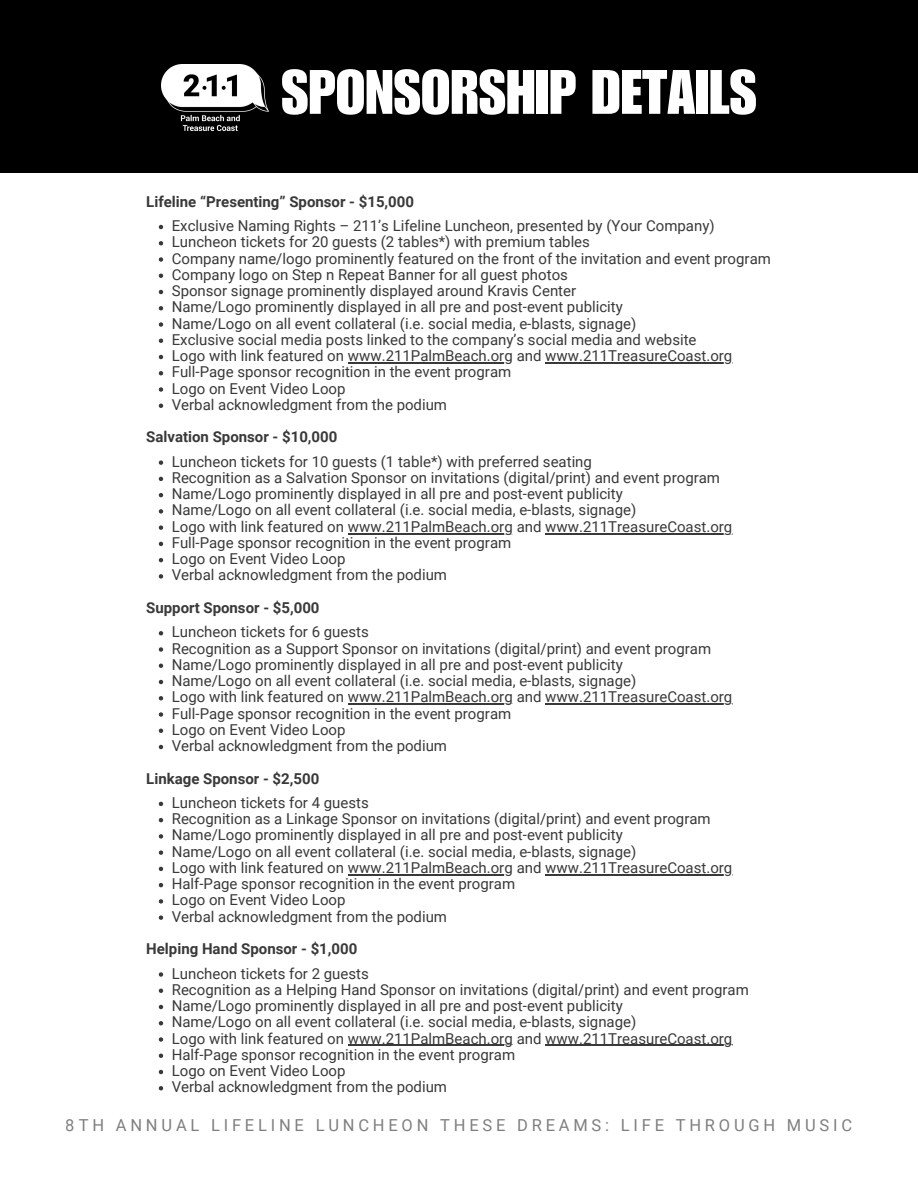
<style>
.page{position:relative;width:918px;height:1188px;background:#fff}
.page>*{position:absolute;margin:0;border:0;box-sizing:border-box;transform-origin:0 0}
.t1{font:61.35px "Impact LT Std";color:#fff}
.t2{font:16.5px "Roboto";letter-spacing:.23em;color:#393939}
.t3{font:15px/16.2px "Roboto";color:#393939}
.t4{font:700 15px "Roboto";color:#393939}
</style>
<div class="page">
<div style="left:0;top:0;width:918px;height:172px;background:#000"></div>
<svg style="left:159px;top:225px;width:4px;height:4px"></svg>
<svg style="left:159px;top:241px;width:4px;height:4px"></svg>
<svg style="left:159px;top:257px;width:4px;height:5px"></svg>
<svg style="left:159px;top:274px;width:4px;height:4px"></svg>
<svg style="left:159px;top:290px;width:4px;height:4px"></svg>
<svg style="left:159px;top:306px;width:4px;height:4px"></svg>
<svg style="left:159px;top:322px;width:4px;height:5px"></svg>
<svg style="left:159px;top:339px;width:4px;height:4px"></svg>
<svg style="left:159px;top:355px;width:4px;height:4px"></svg>
<hr style="left:348px;top:362px;width:165px;height:2px;background:#393939">
<hr style="left:545px;top:362px;width:188px;height:2px;background:#393939">
<svg style="left:159px;top:371px;width:4px;height:4px"></svg>
<svg style="left:159px;top:387px;width:4px;height:5px"></svg>
<svg style="left:159px;top:404px;width:4px;height:4px"></svg>
<svg style="left:159px;top:460px;width:4px;height:5px"></svg>
<svg style="left:159px;top:477px;width:4px;height:4px"></svg>
<svg style="left:159px;top:493px;width:4px;height:4px"></svg>
<svg style="left:159px;top:509px;width:4px;height:5px"></svg>
<svg style="left:159px;top:525px;width:4px;height:5px"></svg>
<hr style="left:348px;top:533px;width:165px;height:1px;background:#393939">
<hr style="left:545px;top:533px;width:188px;height:1px;background:#393939">
<svg style="left:159px;top:542px;width:4px;height:4px"></svg>
<svg style="left:159px;top:558px;width:4px;height:4px"></svg>
<svg style="left:159px;top:574px;width:4px;height:5px"></svg>
<svg style="left:159px;top:631px;width:4px;height:4px"></svg>
<svg style="left:159px;top:647px;width:4px;height:5px"></svg>
<svg style="left:159px;top:664px;width:4px;height:4px"></svg>
<svg style="left:159px;top:680px;width:4px;height:4px"></svg>
<svg style="left:159px;top:696px;width:4px;height:4px"></svg>
<hr style="left:348px;top:704px;width:165px;height:1px;background:#393939">
<hr style="left:545px;top:704px;width:188px;height:1px;background:#393939">
<svg style="left:159px;top:712px;width:4px;height:5px"></svg>
<svg style="left:159px;top:729px;width:4px;height:4px"></svg>
<svg style="left:159px;top:745px;width:4px;height:4px"></svg>
<svg style="left:159px;top:802px;width:4px;height:4px"></svg>
<svg style="left:159px;top:818px;width:4px;height:4px"></svg>
<svg style="left:159px;top:834px;width:4px;height:5px"></svg>
<svg style="left:159px;top:850px;width:4px;height:5px"></svg>
<svg style="left:159px;top:867px;width:4px;height:4px"></svg>
<hr style="left:348px;top:874px;width:165px;height:1px;background:#393939">
<hr style="left:545px;top:874px;width:188px;height:1px;background:#393939">
<svg style="left:159px;top:883px;width:4px;height:4px"></svg>
<svg style="left:159px;top:899px;width:4px;height:5px"></svg>
<svg style="left:159px;top:915px;width:4px;height:5px"></svg>
<svg style="left:159px;top:972px;width:4px;height:5px"></svg>
<svg style="left:159px;top:989px;width:4px;height:4px"></svg>
<svg style="left:159px;top:1005px;width:4px;height:4px"></svg>
<svg style="left:159px;top:1021px;width:4px;height:4px"></svg>
<svg style="left:159px;top:1037px;width:4px;height:5px"></svg>
<hr style="left:348px;top:1045px;width:165px;height:1px;background:#393939">
<hr style="left:545px;top:1045px;width:188px;height:1px;background:#393939">
<svg style="left:159px;top:1054px;width:4px;height:4px"></svg>
<svg style="left:159px;top:1070px;width:4px;height:4px"></svg>
<svg style="left:159px;top:1086px;width:4px;height:4px"></svg>
<img style="left:161px;top:65px;width:107px;height:65px">
<p class="t1" style="left:281px;top:70px;width:477px">SPONSORSHIP DETAILS</p>
<p class="t4" style="left:146px;top:193px;width:269px">Lifeline “Presenting” Sponsor - $15,000</p>
<h1 class="t3" style="left:172px;top:218px;width:544px">Exclusive Naming Rights – 211’s Lifeline Luncheon, presented by (Your Company)</h1>
<h3 class="t3" style="left:172px;top:234px;width:420px">Luncheon tickets for 20 guests (2 tables*) with premium tables</h3>
<p class="t3" style="left:172px;top:250px;width:601px">Company name/logo prominently featured on the front of the invitation and event program</p>
<p class="t3" style="left:172px;top:267px;width:398px">Company logo on Step n Repeat Banner for all guest photos</p>
<p class="t3" style="left:172px;top:283px;width:406px">Sponsor signage prominently displayed around Kravis Center</p>
<p class="t3" style="left:172px;top:299px;width:453px">Name/Logo prominently displayed in all pre and post-event publicity</p>
<p class="t3" style="left:172px;top:315px;width:466px">Name/Logo on all event collateral (i.e. social media, e-blasts, signage)</p>
<p class="t3" style="left:172px;top:332px;width:526px">Exclusive social media posts linked to the company’s social media and website</p>
<p class="t3" style="left:172px;top:348px;width:562px">Logo with link featured on www.211PalmBeach.org and www.211TreasureCoast.org</p>
<p class="t3" style="left:172px;top:364px;width:341px">Full-Page sponsor recognition in the event program<br>Logo on Event Video Loop<br>Verbal acknowledgment from the podium</p>
<p class="t4" style="left:146px;top:428px;width:193px">Salvation Sponsor - $10,000</p>
<p class="t3" style="left:172px;top:453px;width:422px">Luncheon tickets for 10 guests (1 table*) with preferred seating</p>
<p class="t3" style="left:172px;top:470px;width:550px">Recognition as a Salvation Sponsor on invitations (digital/print) and event program</p>
<h3 class="t3" style="left:172px;top:486px;width:453px">Name/Logo prominently displayed in all pre and post-event publicity</h3>
<p class="t3" style="left:172px;top:502px;width:466px">Name/Logo on all event collateral (i.e. social media, e-blasts, signage)</p>
<p class="t3" style="left:172px;top:518px;width:562px">Logo with link featured on www.211PalmBeach.org and www.211TreasureCoast.org</p>
<p class="t3" style="left:172px;top:535px;width:341px">Full-Page sponsor recognition in the event program<br>Logo on Event Video Loop<br>Verbal acknowledgment from the podium</p>
<p class="t4" style="left:146px;top:599px;width:175px">Support Sponsor - $5,000</p>
<p class="t3" style="left:172px;top:624px;width:198px">Luncheon tickets for 6 guests</p>
<p class="t3" style="left:172px;top:640px;width:541px">Recognition as a Support Sponsor on invitations (digital/print) and event program</p>
<p class="t3" style="left:172px;top:657px;width:453px">Name/Logo prominently displayed in all pre and post-event publicity</p>
<h3 class="t3" style="left:172px;top:673px;width:466px">Name/Logo on all event collateral (i.e. social media, e-blasts, signage)</h3>
<p class="t3" style="left:172px;top:689px;width:562px">Logo with link featured on www.211PalmBeach.org and www.211TreasureCoast.org</p>
<p class="t3" style="left:172px;top:705px;width:341px">Full-Page sponsor recognition in the event program<br>Logo on Event Video Loop<br>Verbal acknowledgment from the podium</p>
<p class="t4" style="left:146px;top:770px;width:174px">Linkage Sponsor - $2,500</p>
<p class="t3" style="left:172px;top:795px;width:198px">Luncheon tickets for 4 guests</p>
<p class="t3" style="left:172px;top:811px;width:540px">Recognition as a Linkage Sponsor on invitations (digital/print) and event program</p>
<p class="t3" style="left:172px;top:827px;width:453px">Name/Logo prominently displayed in all pre and post-event publicity</p>
<p class="t3" style="left:172px;top:843px;width:466px">Name/Logo on all event collateral (i.e. social media, e-blasts, signage)</p>
<h3 class="t3" style="left:172px;top:860px;width:562px">Logo with link featured on www.211PalmBeach.org and www.211TreasureCoast.org</h3>
<p class="t3" style="left:172px;top:876px;width:345px">Half-Page sponsor recognition in the event program<br>Logo on Event Video Loop<br>Verbal acknowledgment from the podium</p>
<p class="t4" style="left:146px;top:940px;width:213px">Helping Hand Sponsor - $1,000</p>
<p class="t3" style="left:172px;top:965px;width:198px">Luncheon tickets for 2 guests</p>
<p class="t3" style="left:172px;top:982px;width:579px">Recognition as a Helping Hand Sponsor on invitations (digital/print) and event program</p>
<p class="t3" style="left:172px;top:998px;width:453px">Name/Logo prominently displayed in all pre and post-event publicity</p>
<p class="t3" style="left:172px;top:1014px;width:466px">Name/Logo on all event collateral (i.e. social media, e-blasts, signage)</p>
<p class="t3" style="left:172px;top:1030px;width:562px">Logo with link featured on www.211PalmBeach.org and www.211TreasureCoast.org</p>
<p class="t3" style="left:172px;top:1047px;width:345px">Half-Page sponsor recognition in the event program<br>Logo on Event Video Loop<br>Verbal acknowledgment from the podium</p>
<p class="t2" style="left:66px;top:1116px;width:788px">8TH ANNUAL LIFELINE LUNCHEON THESE DREAMS: LIFE THROUGH MUSIC</p>
</div>
